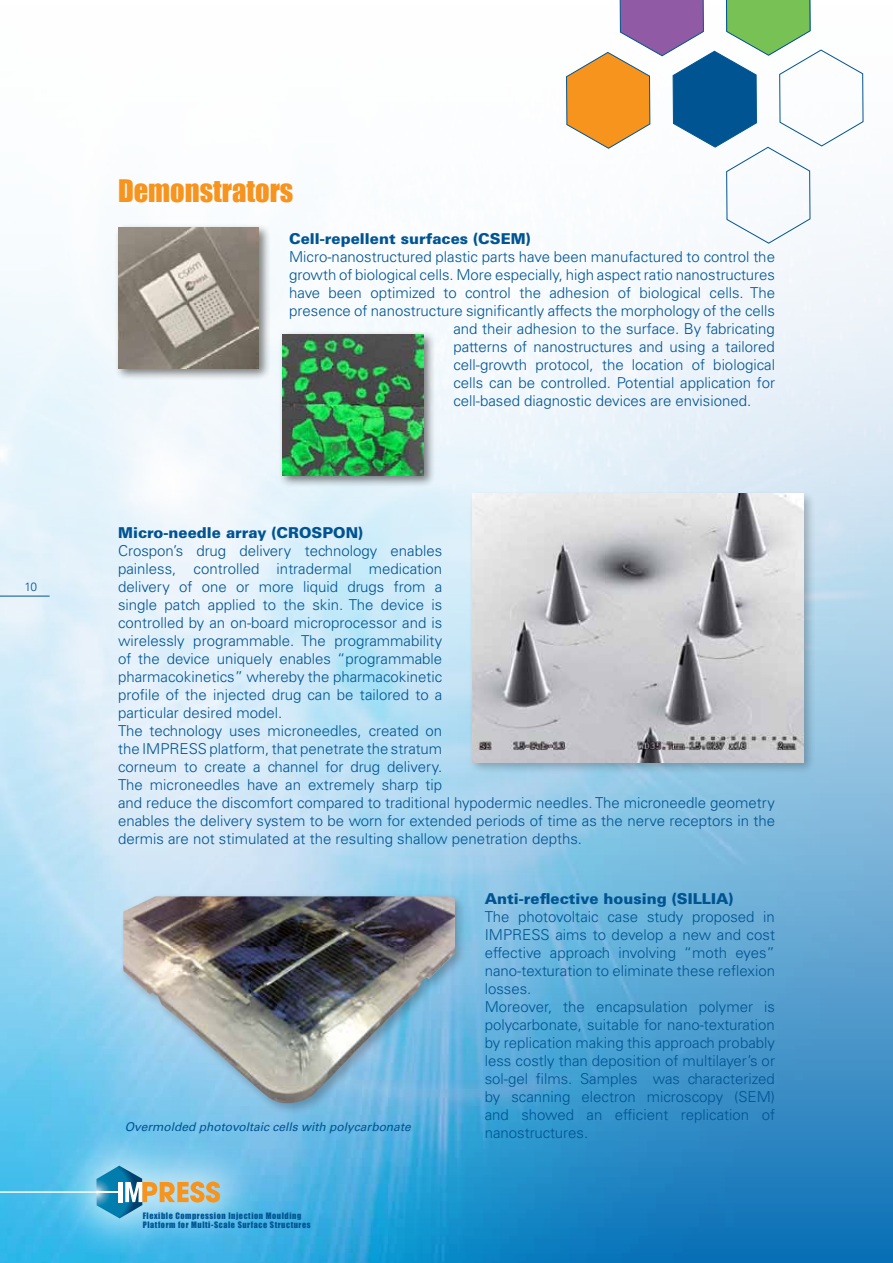
<style>
.page{position:relative;width:893px;height:1263px;background:#fff}
.page>*{position:absolute;margin:0;border:0;box-sizing:border-box;transform-origin:0 0}
.t1{font:28.5px "Impact";color:#f7941e}
.t2{font:300 15px/18px "Univers LT Std";color:#005492}
.t3{font:900 15px "Univers LT Std";color:#005492}
.t4{font:italic 12px "Univers LT Std";color:#005492}
.t5{font:300 12px "Univers LT Std";color:#005492}
.t6{font:8.1px/9.8px "Impact";letter-spacing:.07em;color:#005492}
</style>
<div class="page">
<img style="left:0;top:73px;width:893px;height:1190px">
<div style="left:49px;top:1120px;width:218px;height:143px;background:#fff;opacity:.77"></div>
<svg style="left:96px;top:1166px;width:124px;height:52px;background:#8fbac1"></svg>
<hr style="left:0;top:1191px;width:97px;height:2px;background:#fff">
<hr style="left:0;top:596px;width:50px;height:1px;background:#005492">
<svg style="left:566px;top:0;width:297px;height:244px"></svg>
<div style="left:468px;top:490px;width:348px;height:285px;background:#000;opacity:.25"></div>
<img style="left:472px;top:494px;width:332px;height:268px">
<div style="left:119px;top:892px;width:349px;height:223px;background:#000;opacity:.25"></div>
<img style="left:123px;top:896px;width:332px;height:214px">
<div style="left:114px;top:223px;width:157px;height:158px;background:#000;opacity:.5"></div>
<img style="left:118px;top:227px;width:141px;height:141px">
<div style="left:278px;top:330px;width:158px;height:158px;background:#000;opacity:.5"></div>
<img style="left:282px;top:334px;width:142px;height:142px">
<p class="t5" style="left:25px;top:580px;width:14px">10</p>
<h1 class="t1" style="left:118px;top:169px;width:177px">Demonstrators</h1>
<p class="t3" style="left:289px;top:229px;width:243px">Cell-repellent surfaces (CSEM)</p>
<p class="t2" style="left:289px;top:248px;width:487px">Micro-nanostructured plastic parts have been manufactured to control the</p>
<p class="t2" style="left:289px;top:266px;width:487px">growth of biological cells. More especially, high aspect ratio nanostructures</p>
<p class="t2" style="left:289px;top:284px;width:487px">have been optimized to control the adhesion of biological cells. The</p>
<p class="t2" style="left:289px;top:302px;width:487px">presence of nanostructure significantly affects the morphology of the cells</p>
<p class="t2" style="left:453px;top:320px;width:323px">and their adhesion to the surface. By fabricating</p>
<p class="t2" style="left:453px;top:338px;width:323px">patterns of nanostructures and using a tailored</p>
<p class="t2" style="left:453px;top:356px;width:323px">cell-growth protocol, the location of biological</p>
<p class="t2" style="left:453px;top:374px;width:323px">cells can be controlled. Potential application for</p>
<p class="t2" style="left:453px;top:392px;width:299px">cell-based diagnostic devices are envisioned.</p>
<p class="t3" style="left:118px;top:523px;width:247px">Micro-needle array (CROSPON)</p>
<p class="t2" style="left:118px;top:542px;width:659px">Crospon’s drug delivery technology enables<br>painless, controlled intradermal medication<br>delivery of one or more liquid drugs from a<br>single patch applied to the skin. The device is<br>controlled by an on-board microprocessor and is<br>wirelessly programmable. The programmability<br>of the device uniquely enables “programmable<br>pharmacokinetics” whereby the pharmacokinetic<br>profile of the injected drug can be tailored to a<br>particular desired model.<br>The technology uses microneedles, created on<br>the IMPRESS platform, that penetrate the stratum<br>corneum to create a channel for drug delivery.<br>The microneedles have an extremely sharp tip<br>and reduce the discomfort compared to traditional hypodermic needles. The microneedle geometry enables the delivery system to be worn for extended periods of time as the nerve receptors in the dermis are not stimulated at the resulting shallow penetration depths.</p>
<p class="t4" style="left:125px;top:1119px;width:287px">Overmolded photovoltaic cells with polycarbonate</p>
<p class="t6" style="left:143px;top:1210px;width:169px">Flexible Compression Injection Moulding<br>Platform for Multi-Scale Surface Structures</p>
<p class="t3" style="left:485px;top:889px;width:250px">Anti-reflective housing (SILLIA)</p>
<p class="t2" style="left:485px;top:908px;width:292px">The photovoltaic case study proposed in IMPRESS aims to develop a new and cost effective approach involving “moth eyes” nano-texturation to eliminate these reflexion losses.<br>Moreover, the encapsulation polymer is polycarbonate, suitable for nano-texturation by replication making this approach probably less costly than deposition of multilayer’s or sol-gel films. Samples was characterized by scanning electron microscopy (SEM) and showed an efficient replication of nanostructures.</p>
</div>
